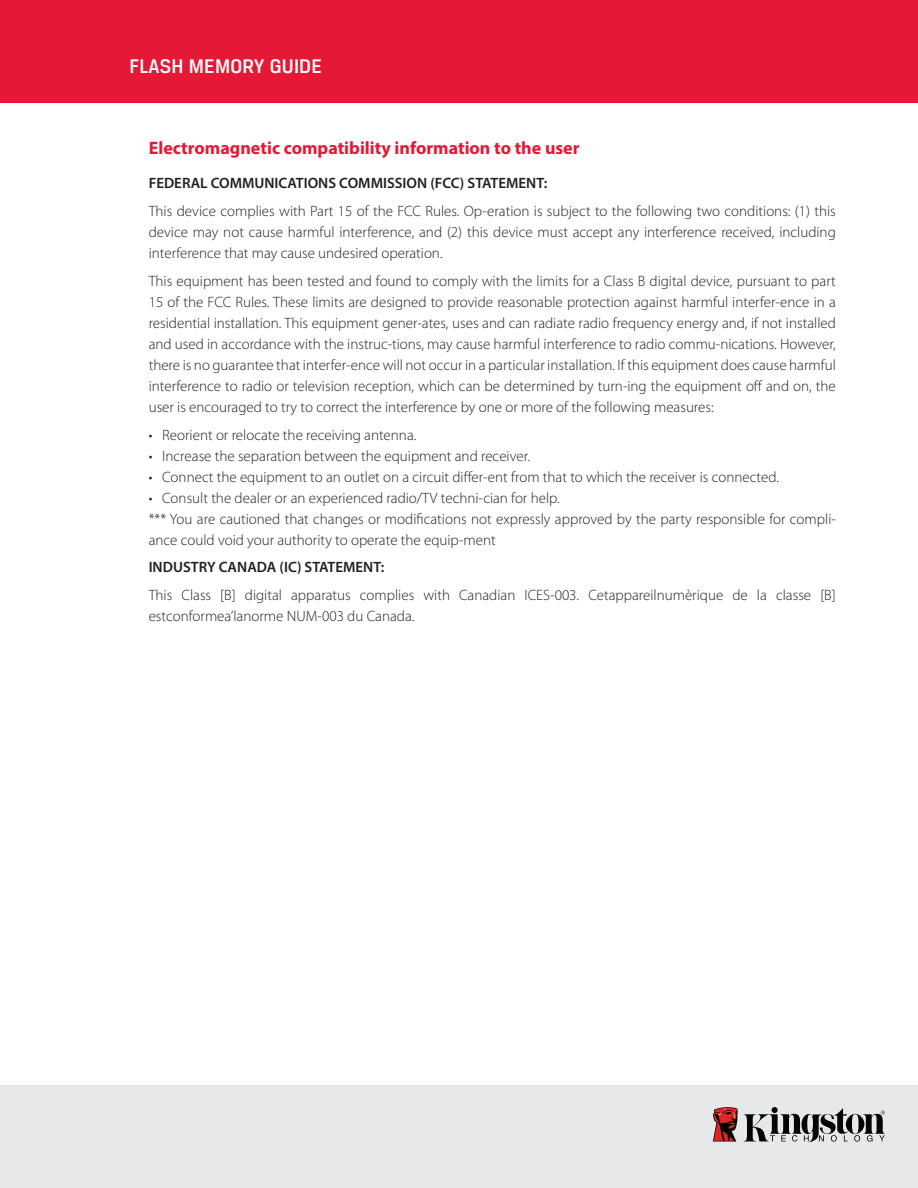
<style>
.page{position:relative;width:918px;height:1188px;background:#fff}
.page>*{position:absolute;margin:0;border:0;box-sizing:border-box;transform-origin:0 0}
.t1{font:500 21px "Breuer Text";letter-spacing:.01em;color:#fff}
.t2{font:700 18px "Myriad Pro";color:#e51836}
.t3{font:300 15px/21px "Myriad Pro";color:#231f20;text-align:justify}
.t4{font:600 15px "Myriad Pro";color:#231f20}
</style>
<div class="page">
<div style="left:0;top:0;width:918px;height:103px;background:#e51836"></div>
<div style="left:0;top:1085px;width:918px;height:103px;background:#e6e8ea"></div>
<svg style="left:744px;top:1107px;width:141px;height:35px"></svg>
<svg style="left:713px;top:1107px;width:25px;height:35px"></svg>
<h1 class="t1" style="left:130px;top:55px;width:194px">FLASH MEMORY GUIDE</h1>
<p class="t2" style="left:149px;top:136px;width:432px">Electromagnetic compatibility information to the user</p>
<p class="t4" style="left:149px;top:174px;width:400px">FEDERAL COMMUNICATIONS COMMISSION (FCC) STATEMENT:</p>
<p class="t3" style="left:149px;top:201px;width:689px">This device complies with Part 15 of the FCC Rules. Op-eration is subject to the following two conditions: (1) this device may not cause harmful interference, and (2) this device must accept any interference received, including interference that may cause undesired operation.</p>
<p class="t3" style="left:149px;top:270px;width:689px">This equipment has been tested and found to comply with the limits for a Class B digital device, pursuant to part 15 of the FCC Rules. These limits are designed to provide reasonable protection against harmful interfer-ence in a residential installation. This equipment gener-ates, uses and can radiate radio frequency energy and, if not installed and used in accordance with the instruc-tions, may cause harmful interference to radio commu-nications. However, there is no guarantee that interfer-ence will not occur in a particular installation. If this equipment does cause harmful interference to radio or television reception, which can be determined by turn-ing the equipment off and on, the user is encouraged to try to correct the interference by one or more of the following measures:</p>
<p class="t3" style="left:149px;top:424px;width:269px">• Reorient or relocate the receiving antenna.</p>
<p class="t3" style="left:149px;top:445px;width:383px">• Increase the separation between the equipment and receiver.</p>
<p class="t3" style="left:149px;top:466px;width:632px">• Connect the equipment to an outlet on a circuit differ-ent from that to which the receiver is connected.</p>
<p class="t3" style="left:149px;top:487px;width:689px;text-align:left">• Consult the dealer or an experienced radio/TV techni-cian for help.<br>*** You are cautioned that changes or modifications not expressly approved by the party responsible for compli&shy;ance could void your authority to operate the equip-ment</p>
<p class="t4" style="left:149px;top:558px;width:237px">INDUSTRY CANADA (IC) STATEMENT:</p>
<p class="t3" style="left:149px;top:585px;width:689px">This Class [B] digital apparatus complies with Canadian ICES-003. Cetappareilnumèrique de la classe [B] estconformea’lanorme NUM-003 du Canada.</p>
</div>
